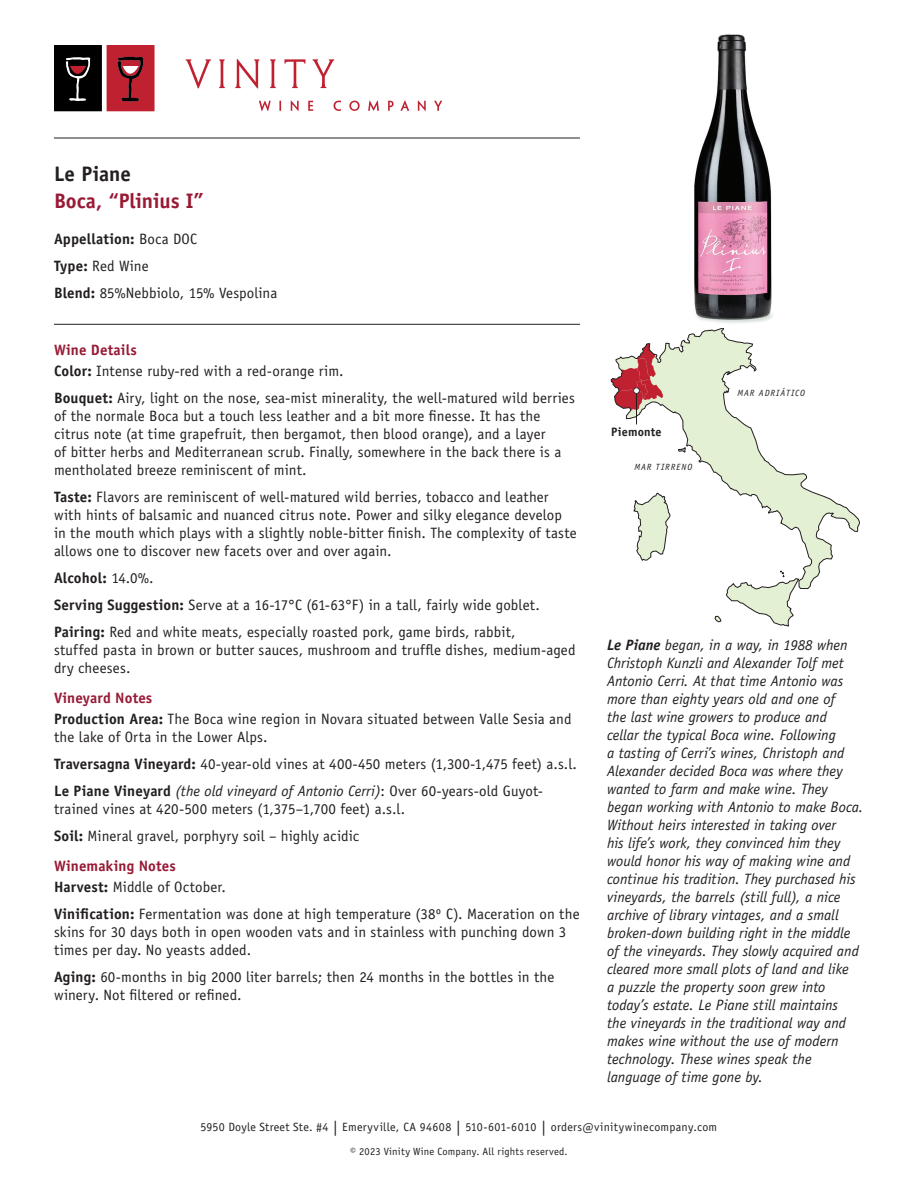
<style>
.page{position:relative;width:918px;height:1188px;background:#fff}
.page>*{position:absolute;margin:0;border:0;box-sizing:border-box;transform-origin:0 0}
.t1{font:700 21px "Officina Sans Std";color:#981a35}
.t2{font:700 21px "Officina Sans Std";letter-spacing:-.005em;color:#231f20}
.t3{font:15px/18px "Officina Sans Std";letter-spacing:.005em;color:#231f20}
.t4{font:italic 15px/18px "Officina Sans Std";color:#231f20}
.t5{font:700 12.15px "Officina Sans Std";letter-spacing:.015em;color:#231f20}
.t6{font:12px "Officina Sans Std";letter-spacing:.025em;color:#231f20}
.t7{font:10.5px "Officina Sans Std";letter-spacing:.02em;color:#231f20}
.t8{font:italic 9px "Officina Sans Std";letter-spacing:.105em;color:#231f20}
.s1{font-weight:700}
.s2{font-weight:700;color:#981a35}
.s3{font-style:italic}
.s4{font-size:15px}
</style>
<div class="page">
<hr style="left:54px;top:324px;width:526px;height:1px;background:#231f20">
<img style="left:694px;top:34px;width:79px;height:289px">
<svg style="left:611px;top:328px;width:249px;height:298px"></svg>
<hr style="left:54px;top:138px;width:526px;height:1px;background:#231f20">
<svg style="left:54px;top:45px;width:101px;height:66px;background:#6a272e"></svg>
<svg style="left:186px;top:59px;width:25px;height:29px"></svg>
<svg style="left:219px;top:59px;width:6px;height:29px"></svg>
<svg style="left:235px;top:59px;width:24px;height:29px"></svg>
<svg style="left:270px;top:59px;width:6px;height:29px"></svg>
<svg style="left:284px;top:59px;width:21px;height:29px"></svg>
<svg style="left:313px;top:59px;width:21px;height:29px"></svg>
<svg style="left:259px;top:101px;width:12px;height:10px"></svg>
<svg style="left:279px;top:101px;width:2px;height:10px"></svg>
<svg style="left:291px;top:101px;width:8px;height:10px"></svg>
<svg style="left:308px;top:101px;width:5px;height:10px"></svg>
<svg style="left:334px;top:101px;width:7px;height:10px"></svg>
<svg style="left:349px;top:101px;width:11px;height:10px"></svg>
<svg style="left:368px;top:101px;width:11px;height:10px"></svg>
<svg style="left:388px;top:101px;width:6px;height:10px"></svg>
<svg style="left:401px;top:101px;width:8px;height:10px"></svg>
<svg style="left:418px;top:101px;width:8px;height:10px"></svg>
<svg style="left:434px;top:101px;width:8px;height:10px"></svg>
<h1 class="t2" style="left:54px;top:160px;width:78px">Le Piane</h1>
<h1 class="t1" style="left:54px;top:187px;width:151px">Boca, “Plinius I”</h1>
<p class="t3" style="left:54px;top:225px;width:225px;line-height:27px"><span class="s1">Appellation:</span> Boca DOC<br><span class="s1">Type:</span> Red Wine<br><span class="s1">Blend:</span> 85%Nebbiolo, 15% Vespolina</p>
<p class="t3" style="left:54px;top:339px;width:291px;line-height:21px"><span class="s2">Wine Details<br></span><span class="s1">Color:</span> Intense ruby-red with a red-orange rim.</p>
<p class="t3" style="left:54px;top:389px;width:523px"><span class="s1">Bouquet:</span> Airy, light on the nose, sea-mist minerality, the well-matured wild berries of the normale Boca but a touch less leather and a bit more finesse. It has the citrus note (at time grapefruit, then bergamot, then blood orange), and a layer<br>of bitter herbs and Mediterranean scrub. Finally, somewhere in the back there is a mentholated breeze reminiscent of mint.</p>
<p class="t3" style="left:54px;top:488px;width:524px"><span class="s1">Taste:</span> Flavors are reminiscent of well-matured wild berries, tobacco and leather with hints of balsamic and nuanced citrus note. Power and silky elegance develop in the mouth which plays with a slightly noble-bitter finish. The complexity of taste allows one to discover new facets over and over again.</p>
<p class="t3" style="left:54px;top:564px;width:487px;line-height:27px"><span class="s1">Alcohol:</span> 14.0%.<br><span class="s1">Serving Suggestion:</span> Serve at a 16-17°C (61-63°F) in a tall, fairly wide goblet.<br><span class="s1">Pairing:</span> Red and white meats, especially roasted pork, game birds, rabbit,</p>
<p class="t3" style="left:54px;top:641px;width:523px">stuffed pasta in brown or butter sauces, mushroom and truffle dishes, medium-aged dry cheeses.</p>
<p class="t3" style="left:54px;top:687px;width:519px;line-height:21px"><span class="s2">Vineyard Notes<br></span><span class="s1">Production Area:</span> The Boca wine region in Novara situated between Valle Sesia and</p>
<p class="t3" style="left:54px;top:723px;width:525px;line-height:27px">the lake of Orta in the Lower Alps.<br><span class="s1">Traversagna Vineyard:</span> 40-year-old vines at 400-450 meters (1,300-1,475 feet) a.s.l.<br><span class="s1">Le Piane Vineyard</span> <span class="s3">(the old vineyard of Antonio Cerri)</span>: Over 60-years-old Guyot-</p>
<p class="t3" style="left:54px;top:795px;width:353px;line-height:27px">trained vines at 420-500 meters (1,375–1,700 feet) a.s.l.<br><span class="s1">Soil:</span> Mineral gravel, porphyry soil – highly acidic</p>
<p class="t3" style="left:54px;top:855px;width:174px;line-height:21px"><span class="s2">Winemaking Notes<br></span><span class="s1">Harvest:</span> Middle of October.</p>
<p class="t3" style="left:54px;top:905px;width:527px"><span class="s1">Vinification:</span> Fermentation was done at high temperature (38º C). Maceration on the skins for 30 days both in open wooden vats and in stainless with punching down 3 times per day. No yeasts added.</p>
<p class="t3" style="left:54px;top:968px;width:502px"><span class="s1">Aging:</span> 60-months in big 2000 liter barrels; then 24 months in the bottles in the winery. Not filtered or refined.</p>
<p class="t5" style="left:611px;top:425px;width:52px">Piemonte</p>
<p class="t8" style="left:634px;top:462px;width:59px">MAR TIRRENO</p>
<p class="t8" style="left:737px;top:388px;width:69px">MAR ADRIÁTICO</p>
<p class="t4" style="left:607px;top:636px;width:258px"><span class="s1">Le Piane</span> began, in a way, in 1988 when Christoph Kunzli and Alexander Tolf met Antonio Cerri. At that time Antonio was more than eighty years old and one of<br>the last wine growers to produce and<br>cellar the typical Boca wine. Following<br>a tasting of Cerri’s wines, Christoph and Alexander decided Boca was where they wanted to farm and make wine. They began working with Antonio to make Boca.<br>Without heirs interested in taking over<br>his life’s work, they convinced him they would honor his way of making wine and continue his tradition. They purchased his vineyards, the barrels (still full), a nice archive of library vintages, and a small broken-down building right in the middle of the vineyards. They slowly acquired and cleared more small plots of land and like<br>a puzzle the property soon grew into today’s estate. Le Piane still maintains<br>the vineyards in the traditional way and makes wine without the use of modern technology. These wines speak the language of time gone by.</p>
<p class="t6" style="left:201px;top:1120px;width:518px">5950 Doyle Street Ste. #4 <span class="s4">|</span> Emeryville, CA 94608 <span class="s4">|</span> 510-601-6010 <span class="s4">|</span> orders@vinitywinecompany.com</p>
<p class="t7" style="left:350px;top:1145px;width:219px">© 2023 Vinity Wine Company. All rights reserved.</p>
</div>
